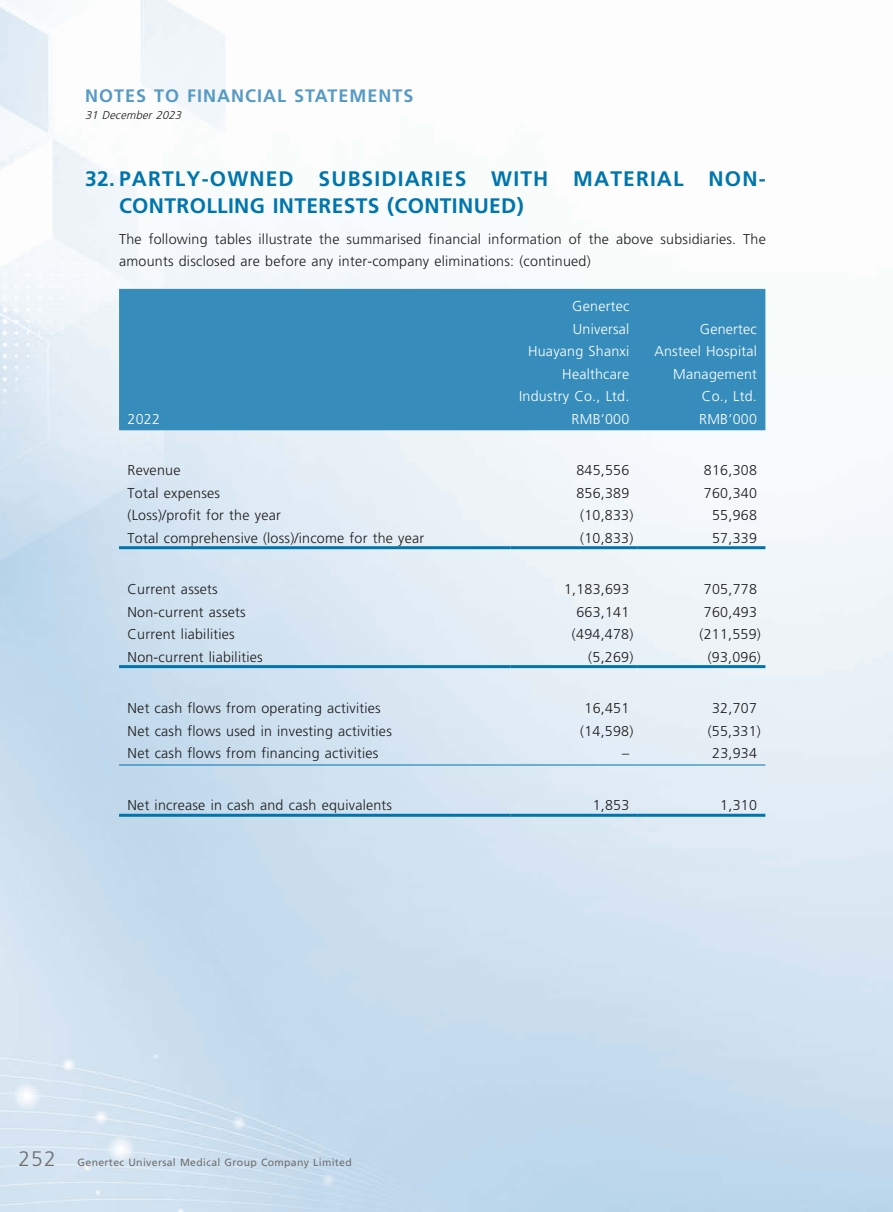
<style>
.page{position:relative;width:893px;height:1212px;background:#fff}
.page>*{position:absolute;margin:0;border:0;box-sizing:border-box;transform-origin:0 0}
.t1{font:700 21px/27px "Frutiger LT Std";letter-spacing:.055em;color:#0075ad}
.t2{font:700 18px "Frutiger LT Std";letter-spacing:.055em;color:#579ac3}
.t3{font:300 14.25px/22.5px "Frutiger LT Std";letter-spacing:.015em;color:#1c1c1b}
.t4{font:300 14.25px/22.5px "Frutiger LT Std";letter-spacing:.015em;color:#fff;text-align:right}
.t5{font:italic 300 11.25px "Frutiger LT Std";color:#1c1c1b}
.t6{font:10.5px "Frutiger LT Std";letter-spacing:.03em;color:#6f6f6f}
.s1{font-weight:300;font-size:21px}
</style>
<div class="page">
<img style="left:0;top:0;width:893px;height:1212px">
<div style="left:119px;top:289px;width:646px;height:141px;background:#368dbb"></div>
<hr style="left:119px;top:546px;width:391px;height:3px;background:#0075ad">
<hr style="left:510px;top:546px;width:128px;height:3px;background:#0075ad">
<hr style="left:638px;top:546px;width:127px;height:3px;background:#0075ad">
<hr style="left:119px;top:665px;width:391px;height:3px;background:#0075ad">
<hr style="left:510px;top:665px;width:128px;height:3px;background:#0075ad">
<hr style="left:638px;top:665px;width:127px;height:3px;background:#0075ad">
<hr style="left:119px;top:765px;width:391px;height:1px;background:#0075ad">
<hr style="left:510px;top:765px;width:128px;height:1px;background:#0075ad">
<hr style="left:638px;top:765px;width:127px;height:1px;background:#0075ad">
<hr style="left:119px;top:814px;width:391px;height:3px;background:#0075ad">
<hr style="left:510px;top:814px;width:128px;height:3px;background:#0075ad">
<hr style="left:638px;top:814px;width:127px;height:3px;background:#0075ad">
<p class="t2" style="left:85px;top:85px;width:330px">NOTES TO FINANCIAL STATEMENTS</p>
<p class="t5" style="left:85px;top:108px;width:101px">31 December 2023</p>
<h1 class="t1" style="left:119px;top:165px;width:648px;text-indent:-34px">32. PARTLY-OWNED SUBSIDIARIES WITH MATERIAL NON-<br>CONTROLLING INTERESTS (CONTINUED)</h1>
<p class="t3" style="left:119px;top:228px;width:648px">The following tables illustrate the summarised financial information of the above subsidiaries. The amounts disclosed are before any inter-company eliminations: (continued)</p>
<p class="t4" style="left:519px;top:295px;width:112px">Genertec<br>Universal<br>Huayang Shanxi<br>Healthcare<br>Industry Co., Ltd.</p>
<p class="t4" style="left:654px;top:318px;width:104px">Genertec<br>Ansteel Hospital<br>Management<br>Co., Ltd.</p>
<p class="t4" style="left:128px;top:408px;width:34px">2022</p>
<p class="t4" style="left:572px;top:408px;width:59px">RMB’000</p>
<p class="t4" style="left:699px;top:408px;width:59px">RMB’000</p>
<p class="t3" style="left:128px;top:459px;width:54px">Revenue</p>
<p class="t3" style="left:576px;top:459px;width:54px">845,556</p>
<p class="t3" style="left:704px;top:459px;width:54px">816,308</p>
<p class="t3" style="left:128px;top:482px;width:94px">Total expenses</p>
<p class="t3" style="left:576px;top:482px;width:54px">856,389</p>
<p class="t3" style="left:704px;top:482px;width:54px">760,340</p>
<p class="t3" style="left:128px;top:504px;width:155px">(Loss)/profit for the year</p>
<p class="t3" style="left:580px;top:504px;width:55px">(10,833)</p>
<p class="t3" style="left:712px;top:504px;width:46px">55,968</p>
<p class="t3" style="left:128px;top:527px;width:298px">Total comprehensive (loss)/income for the year</p>
<p class="t3" style="left:580px;top:527px;width:55px">(10,833)</p>
<p class="t3" style="left:712px;top:527px;width:46px">57,339</p>
<p class="t3" style="left:128px;top:578px;width:92px">Current assets</p>
<p class="t3" style="left:564px;top:578px;width:67px">1,183,693</p>
<p class="t3" style="left:704px;top:578px;width:54px">705,778</p>
<p class="t3" style="left:128px;top:601px;width:120px">Non-current assets</p>
<p class="t3" style="left:576px;top:601px;width:54px">663,141</p>
<p class="t3" style="left:704px;top:601px;width:54px">760,493</p>
<p class="t3" style="left:128px;top:623px;width:109px">Current liabilities</p>
<p class="t3" style="left:572px;top:623px;width:63px">(494,478)</p>
<p class="t3" style="left:699px;top:623px;width:63px">(211,559)</p>
<p class="t3" style="left:128px;top:646px;width:137px">Non-current liabilities</p>
<p class="t3" style="left:588px;top:646px;width:47px">(5,269)</p>
<p class="t3" style="left:708px;top:646px;width:55px">(93,096)</p>
<p class="t3" style="left:128px;top:697px;width:255px">Net cash flows from operating activities</p>
<p class="t3" style="left:585px;top:697px;width:46px">16,451</p>
<p class="t3" style="left:712px;top:697px;width:46px">32,707</p>
<p class="t3" style="left:128px;top:720px;width:266px">Net cash flows used in investing activities</p>
<p class="t3" style="left:580px;top:720px;width:55px">(14,598)</p>
<p class="t3" style="left:708px;top:720px;width:55px">(55,331)</p>
<p class="t3" style="left:128px;top:742px;width:252px">Net cash flows from financing activities</p>
<p class="t3" style="left:622px;top:742px;width:9px">–</p>
<p class="t3" style="left:712px;top:742px;width:46px">23,934</p>
<p class="t3" style="left:128px;top:794px;width:266px">Net increase in cash and cash equivalents</p>
<p class="t3" style="left:593px;top:794px;width:38px">1,853</p>
<p class="t3" style="left:720px;top:794px;width:38px">1,310</p>
<p class="t6" style="left:18px;top:1156px;width:335px"><span class="s1">252</span> Genertec Universal Medical Group Company Limited</p>
</div>
